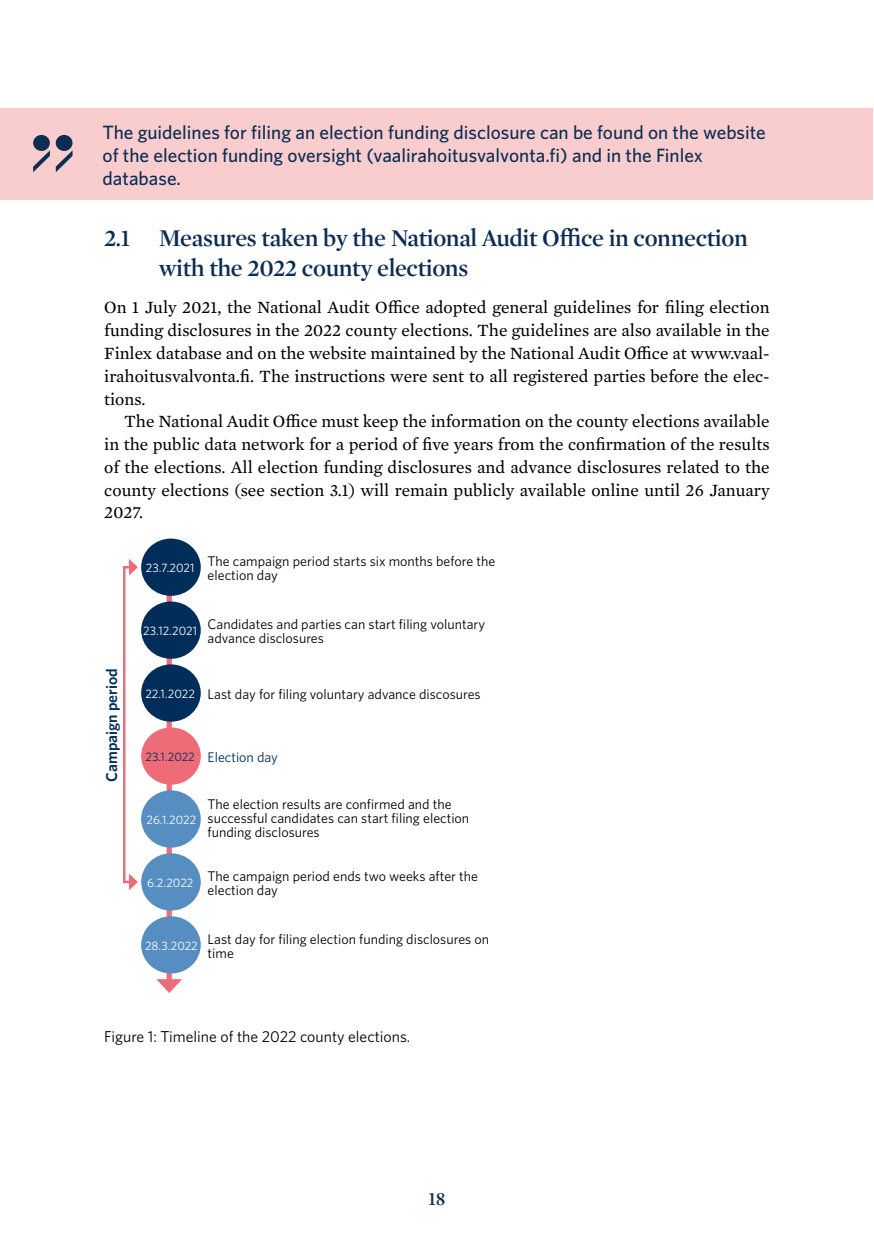
<style>
.page{position:relative;width:874px;height:1241px;background:#fff}
.page>*{position:absolute;margin:0;border:0;box-sizing:border-box;transform-origin:0 0}
.H3_1_1_Otsikko{font:600 24.5px/29.8px "Mercury Display";letter-spacing:-.015em;color:#0c2d54}
.t1{font:500 19.25px/22.8px "Whitney";color:#0c2d54}
.t2{font:600 19.25px "Mercury Display";color:#0c2d54}
.Kappale_1_EN{font:17.5px/22.8px "Mercury Text G2";color:#000;text-align:justify}
.Kappale_2_EN{font:17.5px/22.8px "Mercury Text G2";color:#000;text-align:justify}
.Kuvio-otsikko_EN{font:15.75px "Whitney";color:#000}
.t3{font:600 15.75px "Whitney";color:#012d5b}
.t4{font:14px/14px "Whitney";color:#000}
.t5{font:14px "Whitney";color:#012d5b}
.t6{font:12.25px "Whitney";color:#fff}
.s1{font-size:12.25px;color:#fff}
.s2{font-size:12.25px}
</style>
<div class="page">
<div style="left:0;top:108px;width:871px;height:92px;background:#f9cdcd"></div>
<div style="left:56px;top:135px;width:16px;height:16px;background:#0c2d54;border-radius:50%"></div>
<div style="left:33px;top:135px;width:17px;height:16px;background:#0c2d54;border-radius:50%"></div>
<svg style="left:56px;top:150px;width:17px;height:22px"></svg>
<svg style="left:33px;top:150px;width:17px;height:22px"></svg>
<div style="left:166px;top:586px;width:6px;height:397px;background:#ed6c77"></div>
<svg style="left:156px;top:978px;width:26px;height:14px"></svg>
<div style="left:141px;top:538px;width:60px;height:57px;background:#012d5b;border-radius:50%"></div>
<div style="left:141px;top:601px;width:60px;height:57px;background:#012d5b;border-radius:50%"></div>
<div style="left:141px;top:664px;width:60px;height:57px;background:#012d5b;border-radius:50%"></div>
<div style="left:141px;top:727px;width:60px;height:57px;background:#ed6c77;border-radius:50%"></div>
<div style="left:141px;top:790px;width:60px;height:57px;background:#568ec1;border-radius:50%"></div>
<div style="left:141px;top:853px;width:60px;height:57px;background:#568ec1;border-radius:50%"></div>
<div style="left:141px;top:916px;width:60px;height:57px;background:#568ec1;border-radius:50%"></div>
<hr style="left:123px;top:566px;width:2px;height:317px;background:#ed6c77">
<svg style="left:125px;top:559px;width:13px;height:16px"></svg>
<svg style="left:123px;top:873px;width:15px;height:17px"></svg>
<h2 class="t1" style="left:102px;top:121px;width:664px">The guidelines for filing an election funding disclosure can be found on the website of the election funding oversight (vaalirahoitusvalvonta.fi) and in the Finlex database.</h2>
<h3 class="H3_1_1_Otsikko" style="left:159px;top:222px;width:590px;text-indent:-55px">2.1 Measures taken by the National Audit Office in connection with the 2022 county elections</h3>
<p class="Kappale_1_EN" style="left:104px;top:295px;width:666px">On 1 July 2021, the National Audit Office adopted general guidelines for filing election funding disclosures in the 2022 county elections. The guidelines are also available in the Finlex database and on the website maintained by the National Audit Office at www.vaal&shy;irahoitusvalvonta.fi. The instructions were sent to all registered parties before the elec&shy;tions.</p>
<p class="Kappale_2_EN" style="left:104px;top:409px;width:666px;text-indent:20px">The National Audit Office must keep the information on the county elections available in the public data network for a period of five years from the confirmation of the results of the elections. All election funding disclosures and advance disclosures related to the county elections (see section 3.1) will remain publicly available online until 26 January 2027.</p>
<p class="t3" style="left:101px;top:781px;width:115px;rotate:-90deg">Campaign period</p>
<p class="t6" style="left:146px;top:559px;width:50px">23.7.2021</p>
<p class="t4" style="left:207px;top:553px;width:289px">The campaign period starts six months before the election day</p>
<p class="t6" style="left:143px;top:622px;width:55px">23.12.2021</p>
<p class="t4" style="left:207px;top:616px;width:279px">Candidates and parties can start filing voluntary advance disclosures</p>
<p class="t4" style="left:145px;top:686px;width:336px"><span class="s1">22.1.2022</span> Last day for filing voluntary advance discosures</p>
<p class="t5" style="left:145px;top:747px;width:134px"><span class="s2">23.1.2022</span> Election day</p>
<p class="t4" style="left:207px;top:796px;width:263px">The election results are confirmed and the successful candidates can start filing election funding disclosures</p>
<p class="t6" style="left:146px;top:811px;width:51px">26.1.2022</p>
<p class="t6" style="left:147px;top:874px;width:48px">6.2.2022</p>
<p class="t4" style="left:207px;top:868px;width:272px">The campaign period ends two weeks after the election day</p>
<p class="t6" style="left:145px;top:937px;width:54px">28.3.2022</p>
<p class="t4" style="left:207px;top:931px;width:283px">Last day for filing election funding disclosures on time</p>
<p class="Kuvio-otsikko_EN" style="left:104px;top:1025px;width:307px">Figure 1: Timeline of the 2022 county elections.</p>
<h2 class="t2" style="left:428px;top:1184px;width:18px">18</h2>
</div>
